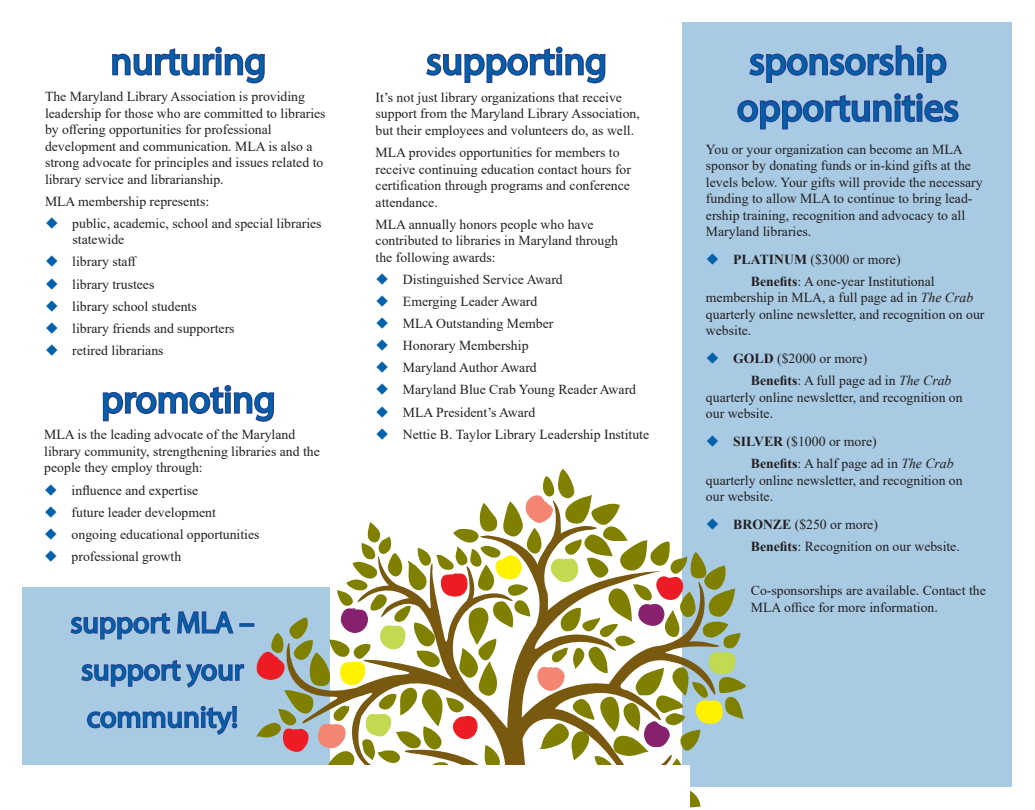
<style>
.page{position:relative;width:1035px;height:810px;background:#fff}
.page>*{position:absolute;margin:0;border:0;box-sizing:border-box;transform-origin:0 0}
.t1{font:38.75px "Myriad Pro";color:#0162a9}
.t2{font:30px "Myriad Pro";color:#0162a9}
.t3{font:13.75px/16.5px "Times New Roman";color:#231f20}
.s1{color:#0062ab}
.s2{font-weight:700}
.s3{font-style:italic}
</style>
<div class="page">
<div style="left:22px;top:587px;width:308px;height:201px;background:#a8cae2"></div>
<div style="left:682px;top:23px;width:330px;height:764px;background:#a8cae2"></div>
<svg style="left:112px;top:46px;width:153px;height:38px"></svg>
<svg style="left:426px;top:46px;width:180px;height:38px"></svg>
<svg style="left:102px;top:385px;width:173px;height:37px"></svg>
<svg style="left:256px;top:469px;width:490px;height:339px"></svg>
<div style="left:0;top:765px;width:689px;height:45px;background:#fff"></div>
<svg style="left:749px;top:45px;width:198px;height:38px"></svg>
<svg style="left:737px;top:93px;width:222px;height:37px"></svg>
<div style="left:239px;top:623px;width:15px;height:4px;border:2px solid #253f8e"></div>
<svg style="left:70px;top:611px;width:175px;height:124px"></svg>
<p class="t1" style="left:111px;top:37px;width:157px">nurturing</p>
<p class="t1" style="left:426px;top:37px;width:182px">supporting</p>
<p class="t3" style="left:376px;top:89px;width:266px">It’s not just library organizations that receive support from the Maryland Library Association, but their employees and volunteers do, as well.</p>
<p class="t3" style="left:376px;top:144px;width:257px">MLA provides opportunities for members to receive continuing education contact hours for certification through programs and conference attendance.</p>
<p class="t3" style="left:376px;top:215px;width:244px">MLA annually honors people who have contributed to libraries in Maryland through the following awards:</p>
<p class="t3" style="left:376px;top:271px;width:189px"><span class="s1">◆</span> Distinguished Service Award</p>
<p class="t3" style="left:376px;top:293px;width:163px"><span class="s1">◆</span> Emerging Leader Award</p>
<p class="t3" style="left:376px;top:315px;width:179px"><span class="s1">◆</span> MLA Outstanding Member</p>
<p class="t3" style="left:376px;top:337px;width:154px"><span class="s1">◆</span> Honorary Membership</p>
<p class="t3" style="left:376px;top:359px;width:163px"><span class="s1">◆</span> Maryland Author Award</p>
<p class="t3" style="left:376px;top:381px;width:262px"><span class="s1">◆</span> Maryland Blue Crab Young Reader Award</p>
<p class="t3" style="left:376px;top:403px;width:161px"><span class="s1">◆</span> MLA President’s Award</p>
<p class="t3" style="left:376px;top:425px;width:275px"><span class="s1">◆</span> Nettie B. Taylor Library Leadership Institute</p>
<p class="t3" style="left:45px;top:88px;width:282px">The Maryland Library Association is providing leadership for those who are committed to libraries by offering opportunities for professional development and communication. MLA is also a strong advocate for principles and issues related to library service and librarianship.</p>
<p class="t3" style="left:45px;top:192px;width:166px">MLA membership represents:</p>
<p class="t3" style="left:72px;top:215px;width:251px;text-indent:-28px"><span class="s1">◆</span> public, academic, school and special libraries statewide</p>
<p class="t3" style="left:45px;top:253px;width:93px"><span class="s1">◆</span> library staff</p>
<p class="t3" style="left:45px;top:275px;width:111px"><span class="s1">◆</span> library trustees</p>
<p class="t3" style="left:45px;top:297px;width:153px"><span class="s1">◆</span> library school students</p>
<p class="t3" style="left:45px;top:320px;width:191px"><span class="s1">◆</span> library friends and supporters</p>
<p class="t3" style="left:45px;top:342px;width:120px"><span class="s1">◆</span> retired librarians</p>
<p class="t1" style="left:101px;top:375px;width:176px">promoting</p>
<p class="t3" style="left:44px;top:426px;width:277px">MLA is the leading advocate of the Maryland library community, strengthening libraries and the people they employ through:</p>
<p class="t3" style="left:44px;top:481px;width:156px"><span class="s1">◆</span> influence and expertise</p>
<p class="t3" style="left:44px;top:503px;width:173px"><span class="s1">◆</span> future leader development</p>
<p class="t3" style="left:44px;top:526px;width:217px"><span class="s1">◆</span> ongoing educational opportunities</p>
<p class="t3" style="left:44px;top:548px;width:138px"><span class="s1">◆</span> professional growth</p>
<p class="t2" style="left:70px;top:604px;width:185px">support MLA –</p>
<p class="t2" style="left:81px;top:651px;width:164px">support your</p>
<p class="t2" style="left:87px;top:699px;width:153px">community!</p>
<p class="t1" style="left:749px;top:37px;width:199px">sponsorship</p>
<p class="t1" style="left:737px;top:84px;width:223px">opportunities</p>
<p class="t3" style="left:706px;top:140px;width:278px">You or your organization can become an MLA sponsor by donating funds or in-kind gifts at the levels below. Your gifts will provide the necessary funding to allow MLA to continue to bring lead&shy;ership training, recognition and advocacy to all Maryland libraries.</p>
<p class="t3" style="left:706px;top:250px;width:196px"><span class="s1">◆</span> <span class="s2">PLATINUM</span> ($3000 or more)</p>
<p class="t3" style="left:706px;top:273px;width:280px;text-indent:45px"><span class="s2">Benefits</span>: A one-year Institutional membership in MLA, a full page ad in <span class="s3">The Crab </span>quarterly online newsletter, and recognition on our website.</p>
<p class="t3" style="left:706px;top:350px;width:163px"><span class="s1">◆</span> <span class="s2">GOLD</span> ($2000 or more)</p>
<p class="t3" style="left:706px;top:372px;width:258px;text-indent:45px"><span class="s2">Benefits</span>: A full page ad in <span class="s3">The Crab </span>quarterly online newsletter, and recognition on our website.</p>
<p class="t3" style="left:706px;top:433px;width:172px"><span class="s1">◆</span> <span class="s2">SILVER</span> ($1000 or more)</p>
<p class="t3" style="left:706px;top:455px;width:258px;text-indent:45px"><span class="s2">Benefits</span>: A half page ad in <span class="s3">The Crab </span>quarterly online newsletter, and recognition on our website.</p>
<p class="t3" style="left:706px;top:516px;width:174px"><span class="s1">◆</span> <span class="s2">BRONZE</span> ($250 or more)</p>
<p class="t3" style="left:751px;top:538px;width:210px"><span class="s2">Benefits</span>: Recognition on our website.</p>
<p class="t3" style="left:751px;top:582px;width:236px">Co-sponsorships are available. Contact the<br>MLA office for more information.</p>
</div>
